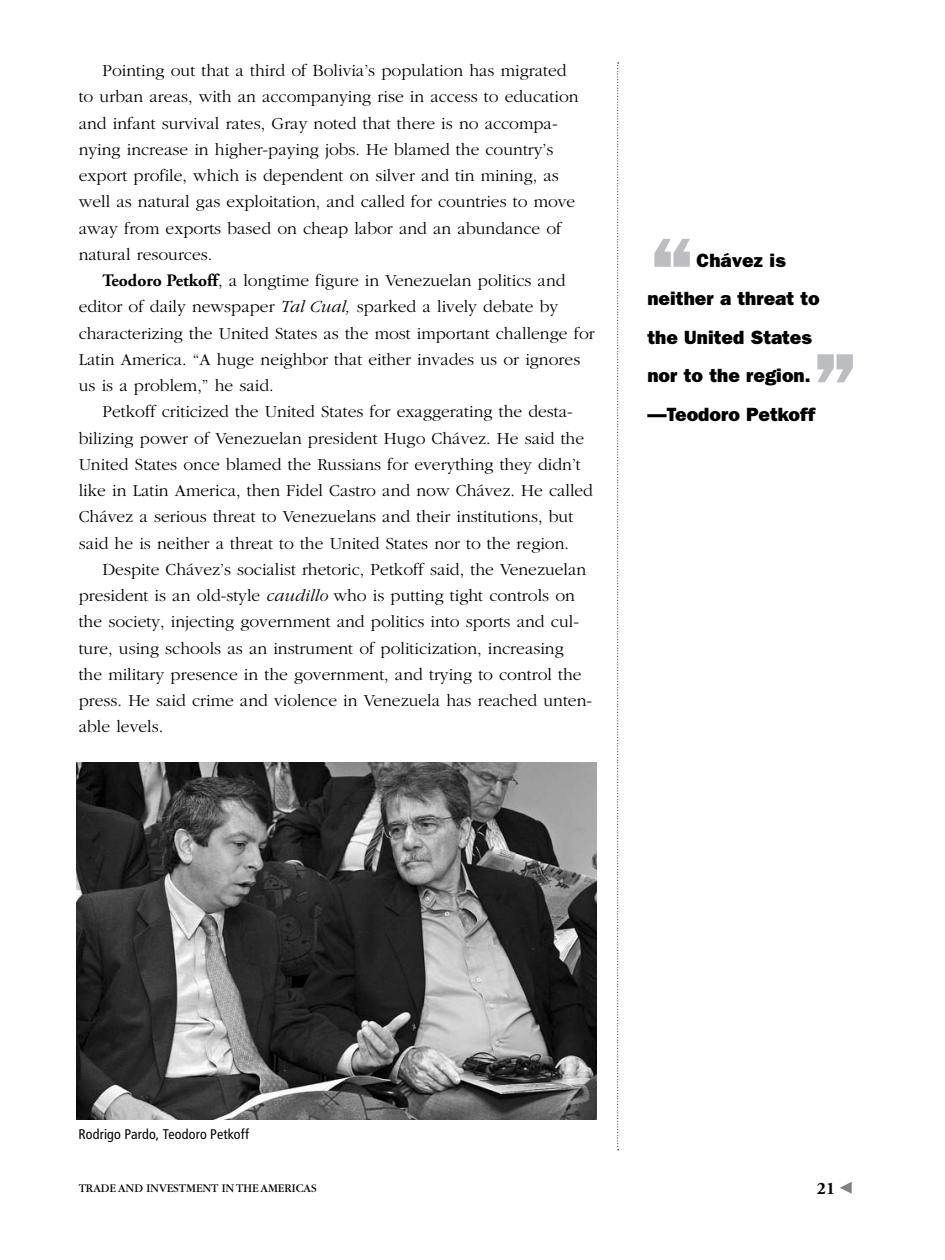
<style>
.page{position:relative;width:945px;height:1260px;background:#fff}
.page>*{position:absolute;margin:0;border:0;box-sizing:border-box;transform-origin:0 0}
.t1{font:800 94.5px "Franklin Gothic LT";color:#bcbdc0}
.t2{font:800 19.25px/38.5px "Franklin Gothic LT";color:#000}
.t3{font:300 17.5px/26.2px "Garamond";color:#000}
.t4{font:700 17.5px "Adobe Garamond";color:#000}
.t5{font:condensed 14px "Frutiger";letter-spacing:.015em;color:#000}
.t6{font:12.25px "Garamond";color:#000}
.s1{font-family:"Adobe Garamond Pro";font-weight:700}
.s2{font-style:italic}
</style>
<div class="page">
<svg style="left:617px;top:63px;width:2px;height:1087px"></svg>
<img style="left:77px;top:762px;width:520px;height:357px">
<p class="t3" style="left:79px;top:58px;width:501px;text-indent:24px">Pointing out that a third of Bolivia’s population has migrated to urban areas, with an accompanying rise in access to education and infant survival rates, Gray noted that there is no accompa&shy;nying increase in higher-paying jobs. He blamed the country’s export profile, which is dependent on silver and tin mining, as well as natural gas exploitation, and called for countries to move away from exports based on cheap labor and an abundance of natural resources.</p>
<p class="t3" style="left:79px;top:268px;width:518px;text-indent:24px"><span class="s1">Teodoro Petkoff</span>, a longtime figure in Venezuelan politics and editor of daily newspaper <span class="s2">Tal Cual,</span> sparked a lively debate by characterizing the United States as the most important challenge for Latin America. “A huge neighbor that either invades us or ignores us is a problem,” he said.</p>
<p class="t3" style="left:79px;top:399px;width:516px;text-indent:24px">Petkoff criticized the United States for exaggerating the desta&shy;bilizing power of Venezuelan president Hugo Chávez. He said the United States once blamed the Russians for everything they didn’t like in Latin America, then Fidel Castro and now Chávez. He called Chávez a serious threat to Venezuelans and their institutions, but said he is neither a threat to the United States nor to the region.</p>
<p class="t3" style="left:79px;top:557px;width:515px;text-indent:24px">Despite Chávez’s socialist rhetoric, Petkoff said, the Venezuelan president is an old-style <span class="s2">caudillo</span> who is putting tight controls on the society, injecting government and politics into sports and cul&shy;ture, using schools as an instrument of politicization, increasing<br>the military presence in the government, and trying to control the press. He said crime and violence in Venezuela has reached unten&shy;able levels.</p>
<h1 class="t1" style="left:648px;top:216px;width:51px">“</h1>
<p class="t2" style="left:647px;top:241px;width:174px;text-indent:49px">Chávez is neither a threat to the United States nor to the region. —Teodoro Petkoff</p>
<h1 class="t1" style="left:811px;top:331px;width:51px">”</h1>
<p class="t5" style="left:78px;top:1126px;width:172px">Rodrigo Pardo, Teodoro Petkoff</p>
<p class="t6" style="left:79px;top:1182px;width:240px">TRADE AND INVESTMENT IN THE AMERICAS</p>
<p class="t4" style="left:817px;top:1179px;width:20px">21</p>
</div>
